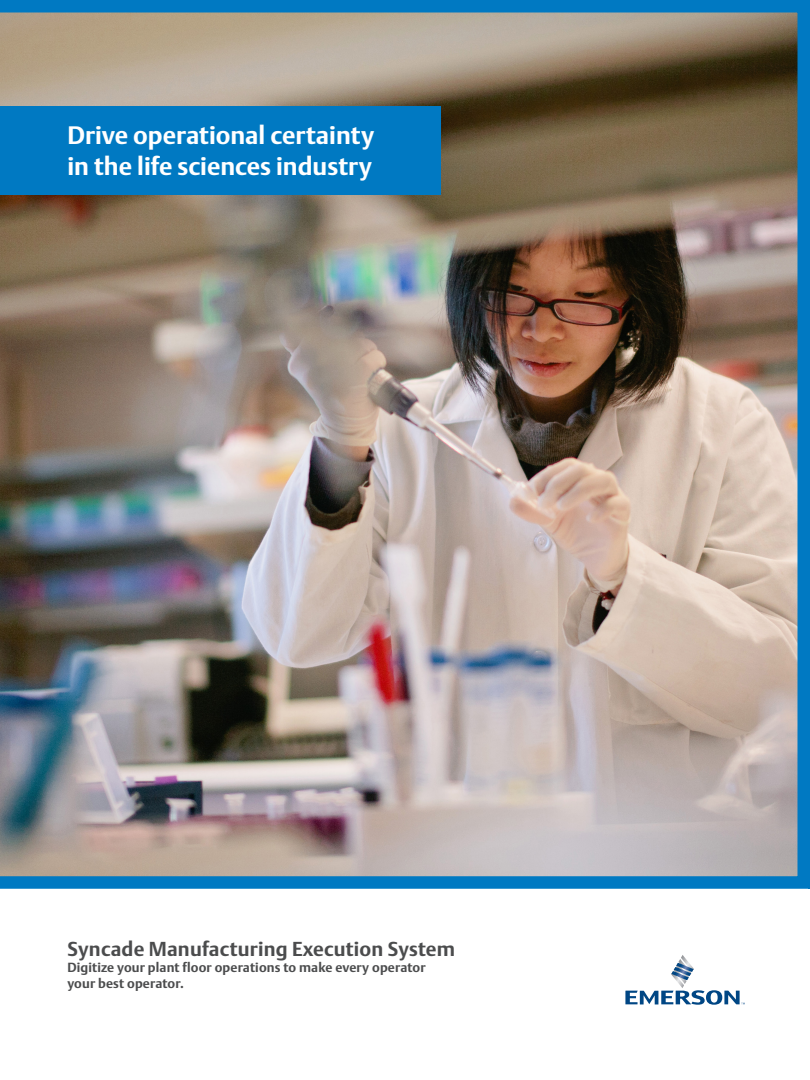
<style>
.page{position:relative;width:810px;height:1080px;background:#fff}
.page>*{position:absolute;margin:0;border:0;box-sizing:border-box;transform-origin:0 0}
.t1{font:700 25px/31.2px "DTL Argo ST";color:#fff}
.t2{font:700 20px "DTL Argo ST";letter-spacing:.01em;color:#4b4c4d}
.t3{font:700 13.12px "DTL Argo ST";letter-spacing:.01em;color:#4b4c4d}
</style>
<div class="page">
<svg style="left:625px;top:955px;width:120px;height:50px"></svg>
<img style="left:0;top:0;width:809px;height:889px">
<hr style="left:809px;top:0;width:1px;height:889px;background:#0079c2">
<div style="left:0;top:106px;width:441px;height:89px;background:#0079c2"></div>
<p class="t1" style="left:68px;top:120px;width:308px">Drive operational certainty in the life sciences industry</p>
<p class="t2" style="left:68px;top:937px;width:389px">Syncade Manufacturing Execution System</p>
<p class="t3" style="left:68px;top:959px;width:360px">Digitize your plant floor operations to make every operator</p>
<p class="t3" style="left:68px;top:976px;width:118px">your best operator.</p>
</div>
